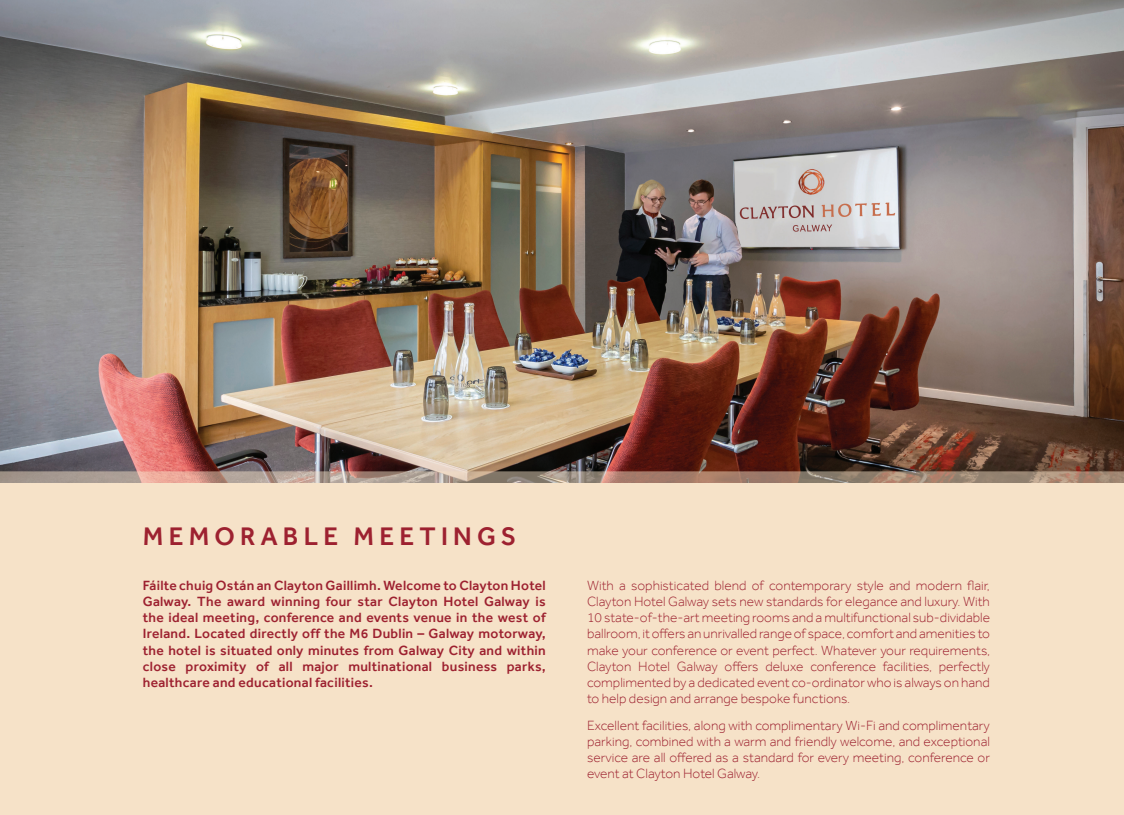
<style>
.page{position:relative;width:1124px;height:815px;background:#fff}
.page>*{position:absolute;margin:0;border:0;box-sizing:border-box;transform-origin:0 0}
.t1{font:500 26.12px "Effra";letter-spacing:.2em;color:#9d2130}
.t2{font:300 13.75px/16.2px "Effra";color:#9d2130;text-align:justify}
.t3{font:500 13.75px/16.2px "Effra";letter-spacing:.02em;color:#9d2130;text-align:justify}
</style>
<div class="page">
<img style="left:0;top:0;width:1123px;height:471px">
<svg style="left:0;top:471px;width:1123px;height:13px;background:#ad9485"></svg>
<div style="left:0;top:484px;width:1123px;height:331px;background:#f6e2c8"></div>
<h1 class="t1" style="left:143px;top:520px;width:375px">MEMORABLE MEETINGS</h1>
<p class="t3" style="left:143px;top:577px;width:404px">Fáilte chuig Ostán an Clayton Gaillimh. Welcome to Clayton Hotel Galway. The award winning four star Clayton Hotel Galway is the ideal meeting, conference and events venue in the west of Ireland. Located directly off the M6 Dublin – Galway motorway, the hotel is situated only minutes from Galway City and within close proximity of all major multinational business parks, healthcare and educational facilities.</p>
<p class="t2" style="left:587px;top:577px;width:404px">With a sophisticated blend of contemporary style and modern flair, Clayton Hotel Galway sets new standards for elegance and luxury. With 10 state-of-the-art meeting rooms and a multifunctional sub-dividable ballroom, it offers an unrivalled range of space, comfort and amenities to make your conference or event perfect. Whatever your requirements, Clayton Hotel Galway offers deluxe conference facilities, perfectly complimented by a dedicated event co-ordinator who is always on hand to help design and arrange bespoke functions.</p>
<p class="t2" style="left:587px;top:717px;width:404px">Excellent facilities, along with complimentary Wi-Fi and complimentary parking, combined with a warm and friendly welcome, and exceptional service are all offered as a standard for every meeting, conference or event at Clayton Hotel Galway.</p>
</div>
